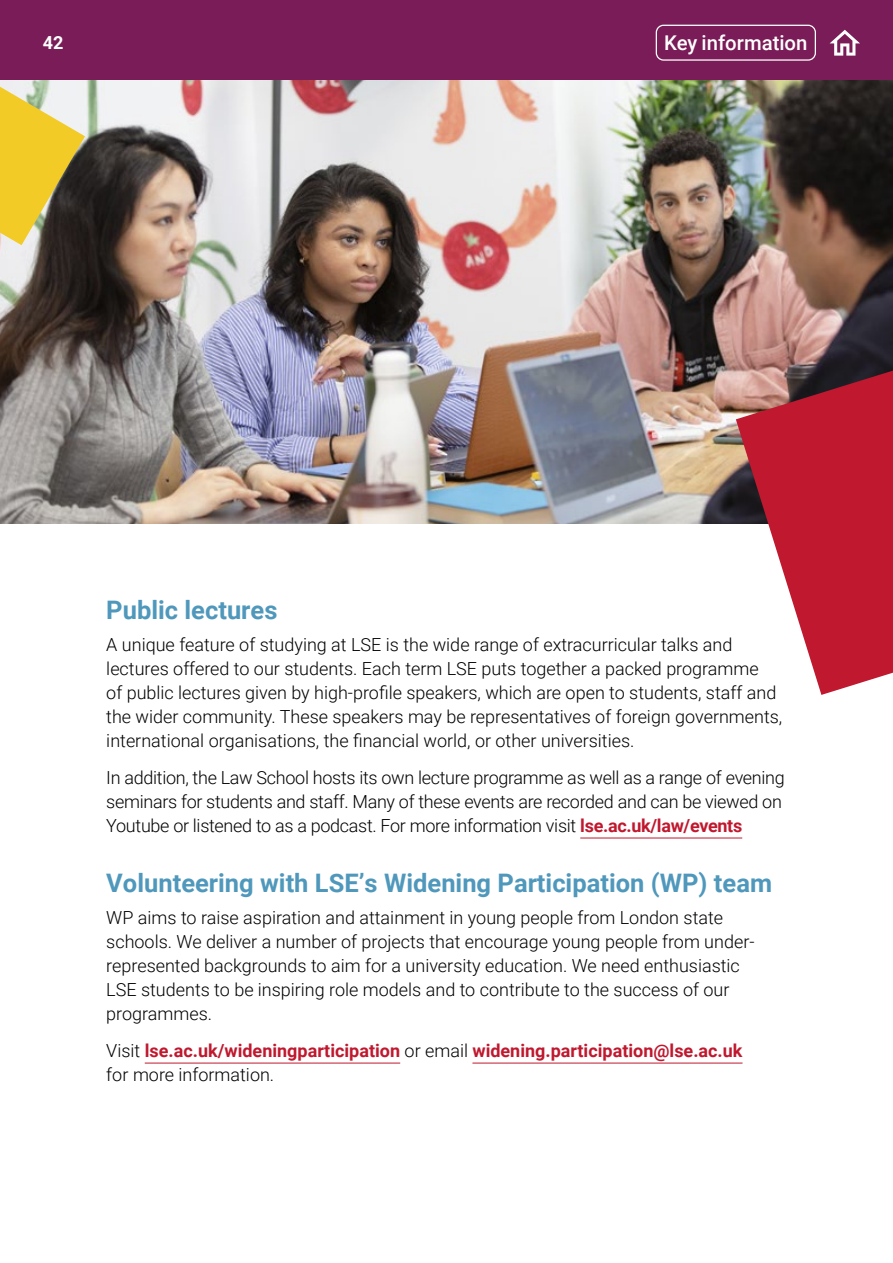
<style>
.page{position:relative;width:893px;height:1263px;background:#fff}
.page>*{position:absolute;margin:0;border:0;box-sizing:border-box;transform-origin:0 0}
.t1{font:700 25.5px "Roboto";color:#4f98bc}
.t2{font:500 20.4px "Roboto";color:#fff}
.t3{font:300 18px/24px "Roboto";color:#000}
.t4{font:700 18px/24px "Roboto";color:#c0182e}
.t5{font:700 18px "Roboto";color:#fff}
.s1{font-weight:700;color:#c0182e}
.s2{font-weight:300;color:#000}
</style>
<div class="page">
<div style="left:0;top:0;width:893px;height:81px;background:#791c57"></div>
<div style="left:656px;top:25px;width:160px;height:36px;border:1px solid #fff;border-radius:7px"></div>
<svg style="left:830px;top:30px;width:30px;height:26px"></svg>
<hr style="left:580px;top:838px;width:162px;height:1px;background:#c0182e">
<hr style="left:145px;top:1063px;width:255px;height:1px;background:#c0182e">
<hr style="left:472px;top:1063px;width:270px;height:1px;background:#c0182e">
<img style="left:0;top:81px;width:893px;height:443px">
<svg style="left:736px;top:371px;width:157px;height:324px;fill:#c0182e"></svg>
<svg style="left:0;top:87px;width:85px;height:158px;background:#c2ac4b"></svg>
<p class="t5" style="left:43px;top:30px;width:22px">42</p>
<p class="t2" style="left:664px;top:29px;width:145px">Key information</p>
<h1 class="t1" style="left:106px;top:592px;width:173px">Public lectures</h1>
<p class="t3" style="left:106px;top:632px;width:678px">A unique feature of studying at LSE is the wide range of extracurricular talks and lectures offered to our students. Each term LSE puts together a packed programme<br>of public lectures given by high-profile speakers, which are open to students, staff and the wider community. These speakers may be representatives of foreign governments, international organisations, the financial world, or other universities.</p>
<p class="t3" style="left:106px;top:765px;width:680px">In addition, the Law School hosts its own lecture programme as well as a range of evening seminars for students and staff. Many of these events are recorded and can be viewed on<br>Youtube or listened to as a podcast. For more information visit <span class="s1">lse.ac.uk/law/events</span></p>
<h1 class="t1" style="left:106px;top:865px;width:667px">Volunteering with LSE’s Widening Participation (WP) team</h1>
<p class="t3" style="left:106px;top:905px;width:650px">WP aims to raise aspiration and attainment in young people from London state schools. We deliver a number of projects that encourage young people from under&shy;represented backgrounds to aim for a university education. We need enthusiastic LSE students to be inspiring role models and to contribute to the success of our programmes.</p>
<p class="t4" style="left:106px;top:1038px;width:638px"><span class="s2">Visit</span> lse.ac.uk/wideningparticipation <span class="s2">or email</span> widening.participation@lse.ac.uk <span class="s2">for more information.</span></p>
</div>
